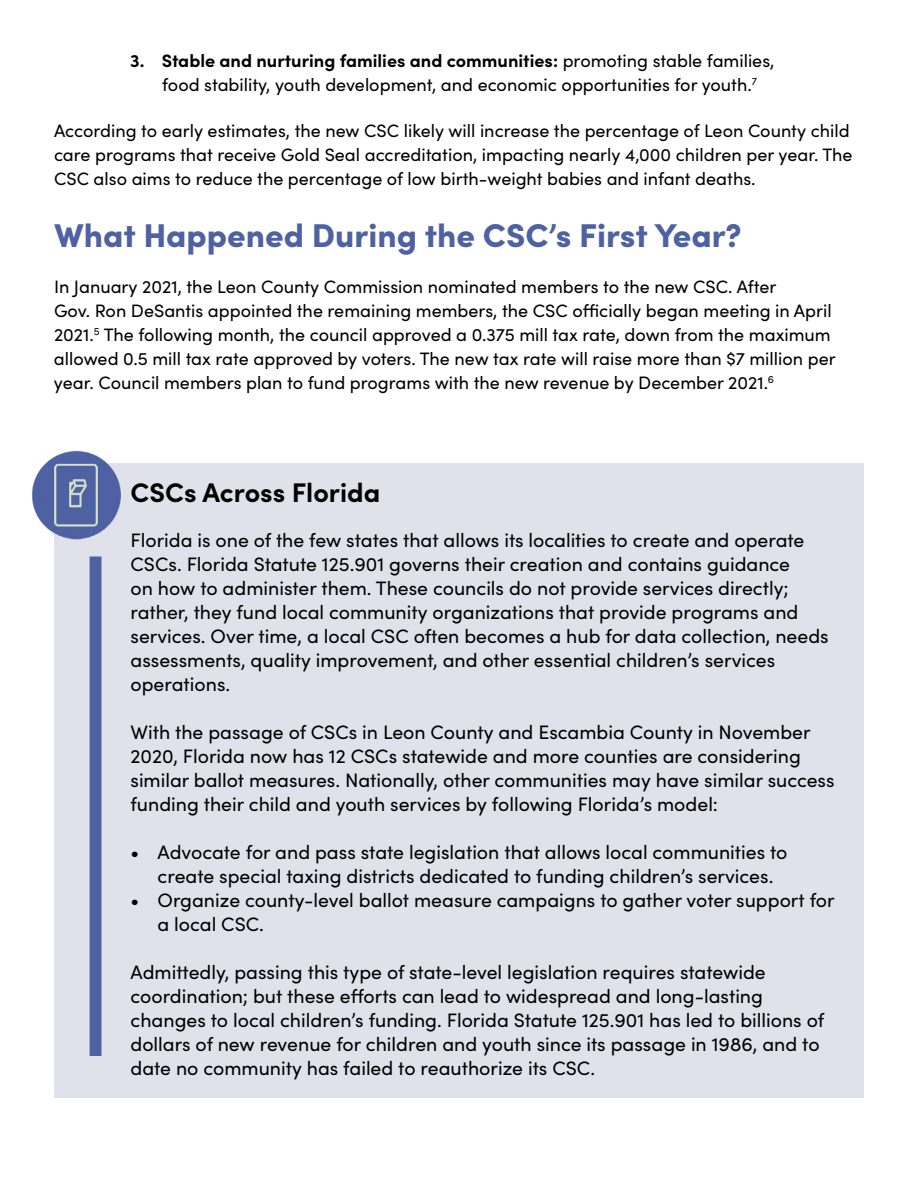
<style>
.page{position:relative;width:918px;height:1188px;background:#fff}
.page>*{position:absolute;margin:0;border:0;box-sizing:border-box;transform-origin:0 0}
.t1{font:900 33px "Sofia Pro";color:#4e61a2}
.t2{font:700 27px "Sofia Pro";color:#000}
.t3{font:19.5px/24px "Sofia Pro";color:#000}
.t4{font:18px/24px "Sofia Pro";color:#000}
.s1{font-weight:700}
</style>
<div class="page">
<div style="left:54px;top:464px;width:810px;height:634px;background:#e1e1eb"></div>
<img style="left:32px;top:450px;width:88px;height:90px">
<div style="left:90px;top:556px;width:12px;height:500px;background:#4e61a2"></div>
<p class="t4" style="left:162px;top:48px;width:614px;text-indent:-32px"><span class="s1">3. Stable and nurturing families and communities:</span> promoting stable families, food stability, youth development, and economic opportunities for youth.<sup>7</sup></p>
<p class="t4" style="left:54px;top:118px;width:800px">According to early estimates, the new CSC likely will increase the percentage of Leon County child care programs that receive Gold Seal accreditation, impacting nearly 4,000 children per year. The<br>CSC also aims to reduce the percentage of low birth-weight babies and infant deaths.</p>
<h1 class="t1" style="left:54px;top:209px;width:689px">What Happened During the CSC’s First Year?</h1>
<p class="t4" style="left:54px;top:273px;width:783px">In January 2021, the Leon County Commission nominated members to the new CSC. After<br>Gov. Ron DeSantis appointed the remaining members, the CSC officially began meeting in April 2021.<sup>5</sup> The following month, the council approved a 0.375 mill tax rate, down from the maximum allowed 0.5 mill tax rate approved by voters. The new tax rate will raise more than $7 million per year. Council members plan to fund programs with the new revenue by December 2021.<sup>6</sup></p>
<h2 class="t2" style="left:130px;top:472px;width:251px">CSCs Across Florida</h2>
<p class="t3" style="left:130px;top:527px;width:700px">Florida is one of the few states that allows its localities to create and operate CSCs. Florida Statute 125.901 governs their creation and contains guidance<br>on how to administer them. These councils do not provide services directly; rather, they fund local community organizations that provide programs and services. Over time, a local CSC often becomes a hub for data collection, needs assessments, quality improvement, and other essential children’s services operations.</p>
<p class="t3" style="left:130px;top:719px;width:706px">With the passage of CSCs in Leon County and Escambia County in November 2020, Florida now has 12 CSCs statewide and more counties are considering similar ballot measures. Nationally, other communities may have similar success funding their child and youth services by following Florida’s model:</p>
<p class="t3" style="left:158px;top:839px;width:632px;text-indent:-27px">• Advocate for and pass state legislation that allows local communities to create special taxing districts dedicated to funding children’s services.</p>
<p class="t3" style="left:158px;top:887px;width:679px;text-indent:-27px">• Organize county-level ballot measure campaigns to gather voter support for a local CSC.</p>
<p class="t3" style="left:130px;top:959px;width:695px">Admittedly, passing this type of state-level legislation requires statewide coordination; but these efforts can lead to widespread and long-lasting changes to local children’s funding. Florida Statute 125.901 has led to billions of dollars of new revenue for children and youth since its passage in 1986, and to date no community has failed to reauthorize its CSC.</p>
</div>
